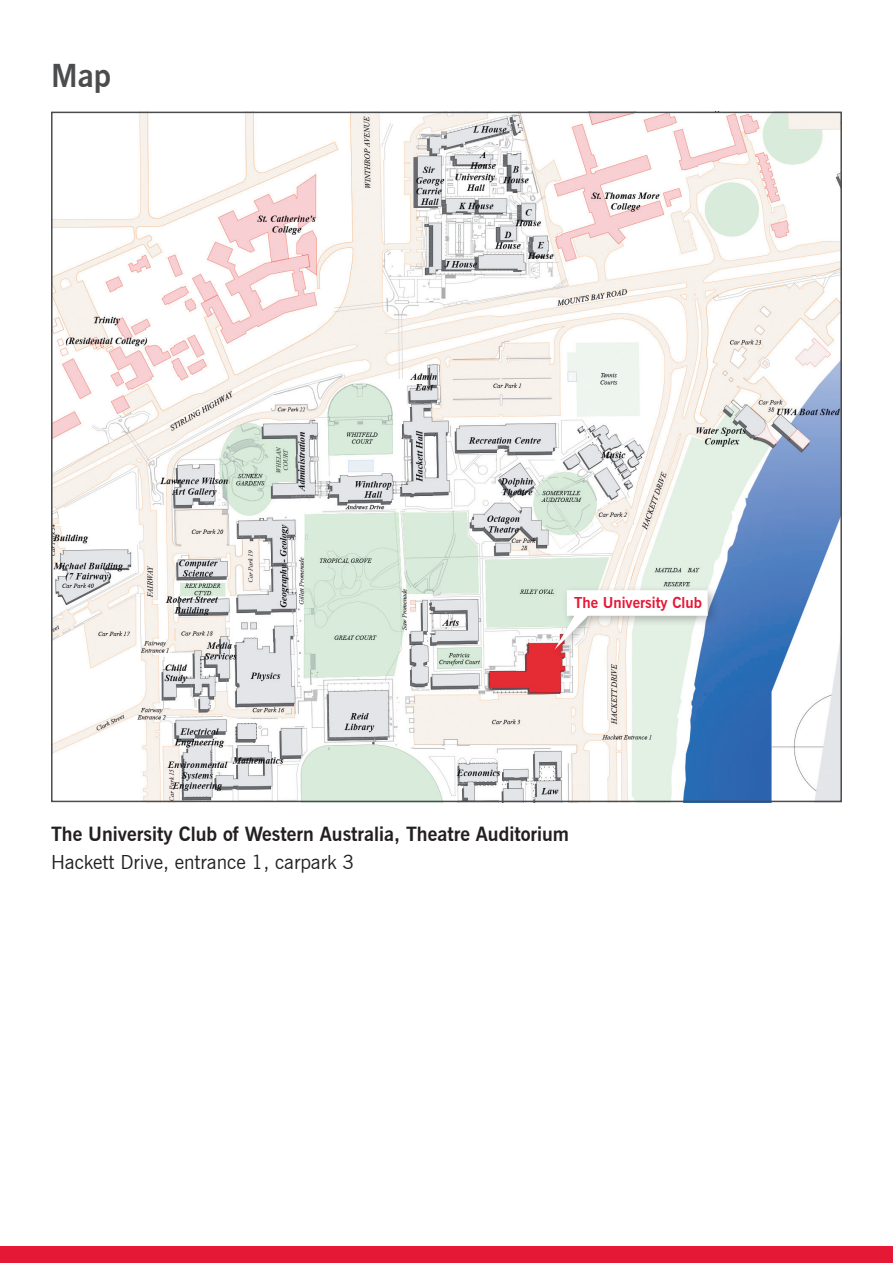
<style>
.page{position:relative;width:893px;height:1263px;background:#fff}
.page>*{position:absolute;margin:0;border:0;box-sizing:border-box;transform-origin:0 0}
.HEAD{font:700 31.5px "News Gothic BT";color:#4b4c4d}
.SUB_HEAD{font:700 19.5px "News Gothic BT";color:#231f20}
.SUB_HEAD-2{font:19.5px "News Gothic BT";color:#231f20}
.BODY{font:700 15px "News Gothic BT";color:#e51836}
</style>
<div class="page">
<div style="left:0;top:1246px;width:893px;height:17px;background:#e51836"></div>
<img style="left:54px;top:115px;width:785px;height:684px">
<div style="left:551px;top:585px;width:168px;height:74px;background:#231f20;opacity:.3"></div>
<svg style="left:554px;top:590px;width:154px;height:60px"></svg>
<p class="HEAD" style="left:51px;top:56px;width:61px">Map</p>
<p class="BODY" style="left:574px;top:594px;width:129px">The University Club</p>
<p class="SUB_HEAD" style="left:51px;top:822px;width:520px">The University Club of Western Australia, Theatre Auditorium</p>
<p class="SUB_HEAD-2" style="left:51px;top:850px;width:305px">Hackett Drive, entrance 1, carpark 3</p>
</div>
